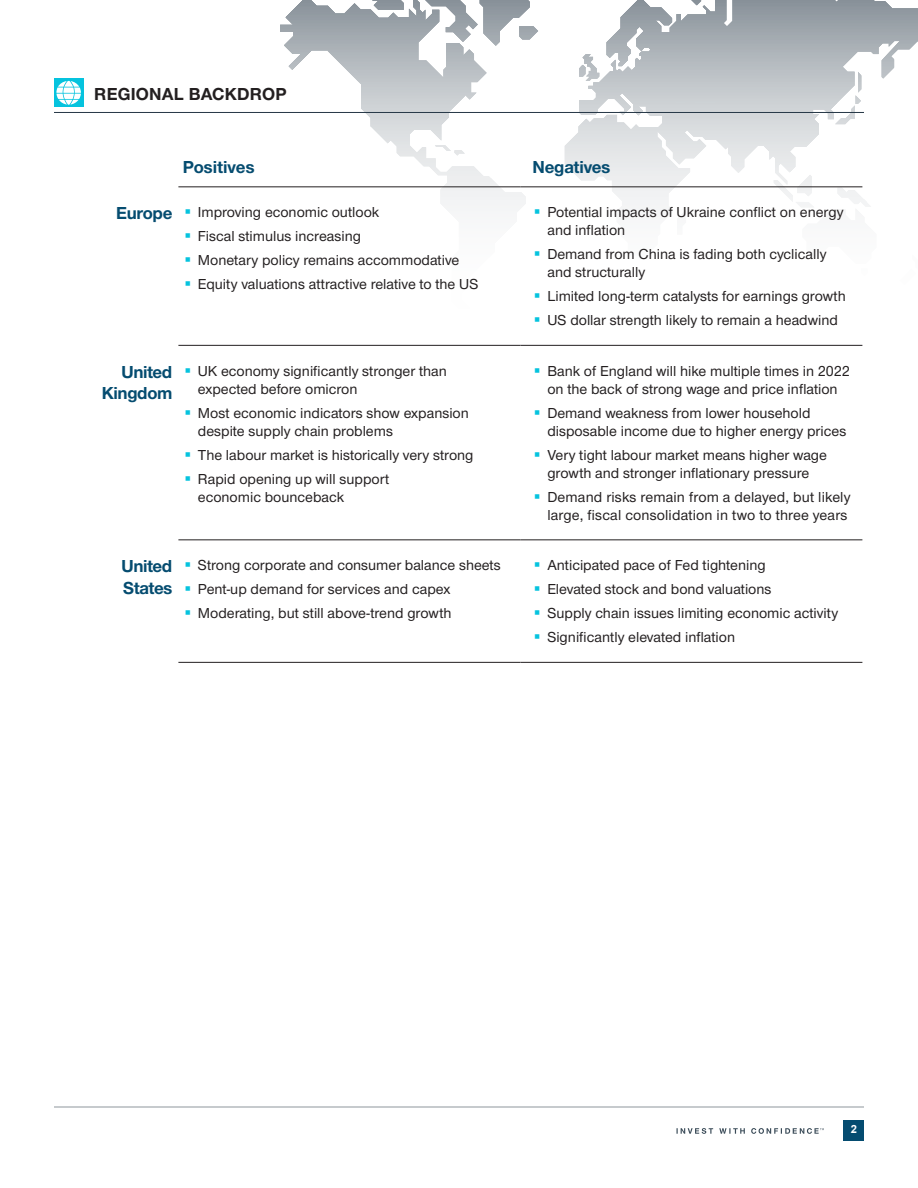
<style>
.page{position:relative;width:918px;height:1188px;background:#fff}
.page>*{position:absolute;margin:0;border:0;box-sizing:border-box;transform-origin:0 0}
.t1{font:700 18px/21.6px "Nimbus Sans Novus";letter-spacing:-.015em;color:#054c70;text-align:right}
.t2{font:700 18px "Nimbus Sans Novus";letter-spacing:.01em;color:#231f20}
.t3{font:500 15px/18px "Nimbus Sans Novus";color:#231f20}
.t4{font:700 11.25px "Arial";color:#fff}
.s1{font-weight:700;font-size:18px;color:#054c70}
.s2{color:#05c3de}
</style>
<div class="page">
<div style="left:844px;top:1121px;width:20px;height:20px;background:#054c70"></div>
<hr style="left:54px;top:1107px;width:810px;height:1px;background:#8f969c">
<svg style="left:677px;top:1128px;width:147px;height:6px"></svg>
<svg style="left:244px;top:0;width:674px;height:346px"></svg>
<hr style="left:54px;top:112px;width:810px;height:1px;background:#253746">
<div style="left:54px;top:79px;width:29px;height:28px;background:#05c3de"></div>
<svg style="left:56px;top:81px;width:25px;height:24px"></svg>
<hr style="left:178px;top:186px;width:342px;height:1px;background:#231f20">
<hr style="left:520px;top:186px;width:342px;height:1px;background:#231f20">
<hr style="left:178px;top:345px;width:342px;height:1px;background:#231f20">
<hr style="left:520px;top:345px;width:342px;height:1px;background:#231f20">
<hr style="left:178px;top:539px;width:342px;height:1px;background:#231f20">
<hr style="left:178px;top:662px;width:342px;height:1px;background:#231f20">
<hr style="left:520px;top:539px;width:342px;height:1px;background:#231f20">
<hr style="left:520px;top:662px;width:342px;height:1px;background:#231f20">
<p class="t2" style="left:94px;top:82px;width:194px">REGIONAL BACKDROP</p>
<p class="t1" style="left:183px;top:156px;width:73px">Positives</p>
<p class="t1" style="left:532px;top:156px;width:79px">Negatives</p>
<p class="t3" style="left:116px;top:202px;width:265px"><span class="s1">Europe</span> <span class="s2">▪</span> Improving economic outlook</p>
<p class="t3" style="left:184px;top:226px;width:178px"><span class="s2">▪</span> Fiscal stimulus increasing</p>
<p class="t3" style="left:184px;top:250px;width:276px"><span class="s2">▪</span> Monetary policy remains accommodative</p>
<p class="t3" style="left:184px;top:274px;width:295px"><span class="s2">▪</span> Equity valuations attractive relative to the US</p>
<p class="t3" style="left:547px;top:202px;width:298px;text-indent:-14px"><span class="s2">▪</span> Potential impacts of Ukraine conflict on energy and inflation</p>
<p class="t3" style="left:547px;top:244px;width:281px;text-indent:-14px"><span class="s2">▪</span> Demand from China is fading both cyclically and structurally</p>
<p class="t3" style="left:534px;top:286px;width:313px"><span class="s2">▪</span> Limited long-term catalysts for earnings growth</p>
<p class="t3" style="left:534px;top:310px;width:306px"><span class="s2">▪</span> US dollar strength likely to remain a headwind</p>
<p class="t1" style="left:102px;top:360px;width:72px">United<br>Kingdom</p>
<p class="t3" style="left:198px;top:361px;width:250px;text-indent:-14px"><span class="s2">▪</span> UK economy significantly stronger than expected before omicron</p>
<p class="t3" style="left:198px;top:403px;width:273px;text-indent:-14px"><span class="s2">▪</span> Most economic indicators show expansion despite supply chain problems</p>
<p class="t3" style="left:184px;top:445px;width:291px"><span class="s2">▪</span> The labour market is historically very strong</p>
<p class="t3" style="left:198px;top:469px;width:193px;text-indent:-14px"><span class="s2">▪</span> Rapid opening up will support economic bounceback</p>
<p class="t1" style="left:122px;top:555px;width:52px;text-align:left">United<br>States</p>
<p class="t3" style="left:184px;top:555px;width:318px"><span class="s2">▪</span> Strong corporate and consumer balance sheets</p>
<p class="t3" style="left:184px;top:579px;width:268px"><span class="s2">▪</span> Pent-up demand for services and capex</p>
<p class="t3" style="left:184px;top:603px;width:269px"><span class="s2">▪</span> Moderating, but still above-trend growth</p>
<p class="t3" style="left:534px;top:361px;width:317px;text-align:center"><span class="s2">▪</span> Bank of England will hike multiple times in 2022 on the back of strong wage and price inflation</p>
<p class="t3" style="left:547px;top:403px;width:300px;text-indent:-14px"><span class="s2">▪</span> Demand weakness from lower household disposable income due to higher energy prices</p>
<p class="t3" style="left:534px;top:445px;width:295px;text-align:center"><span class="s2">▪</span> Very tight labour market means higher wage growth and stronger inflationary pressure</p>
<p class="t3" style="left:534px;top:487px;width:318px;text-align:right"><span class="s2">▪</span> Demand risks remain from a delayed, but likely large, fiscal consolidation in two to three years</p>
<p class="t3" style="left:534px;top:555px;width:233px"><span class="s2">▪</span> Anticipated pace of Fed tightening</p>
<p class="t3" style="left:534px;top:579px;width:239px"><span class="s2">▪</span> Elevated stock and bond valuations</p>
<p class="t3" style="left:534px;top:603px;width:306px"><span class="s2">▪</span> Supply chain issues limiting economic activity</p>
<p class="t3" style="left:534px;top:627px;width:203px"><span class="s2">▪</span> Significantly elevated inflation</p>
<p class="t4" style="left:851px;top:1122px;width:8px">2</p>
</div>
